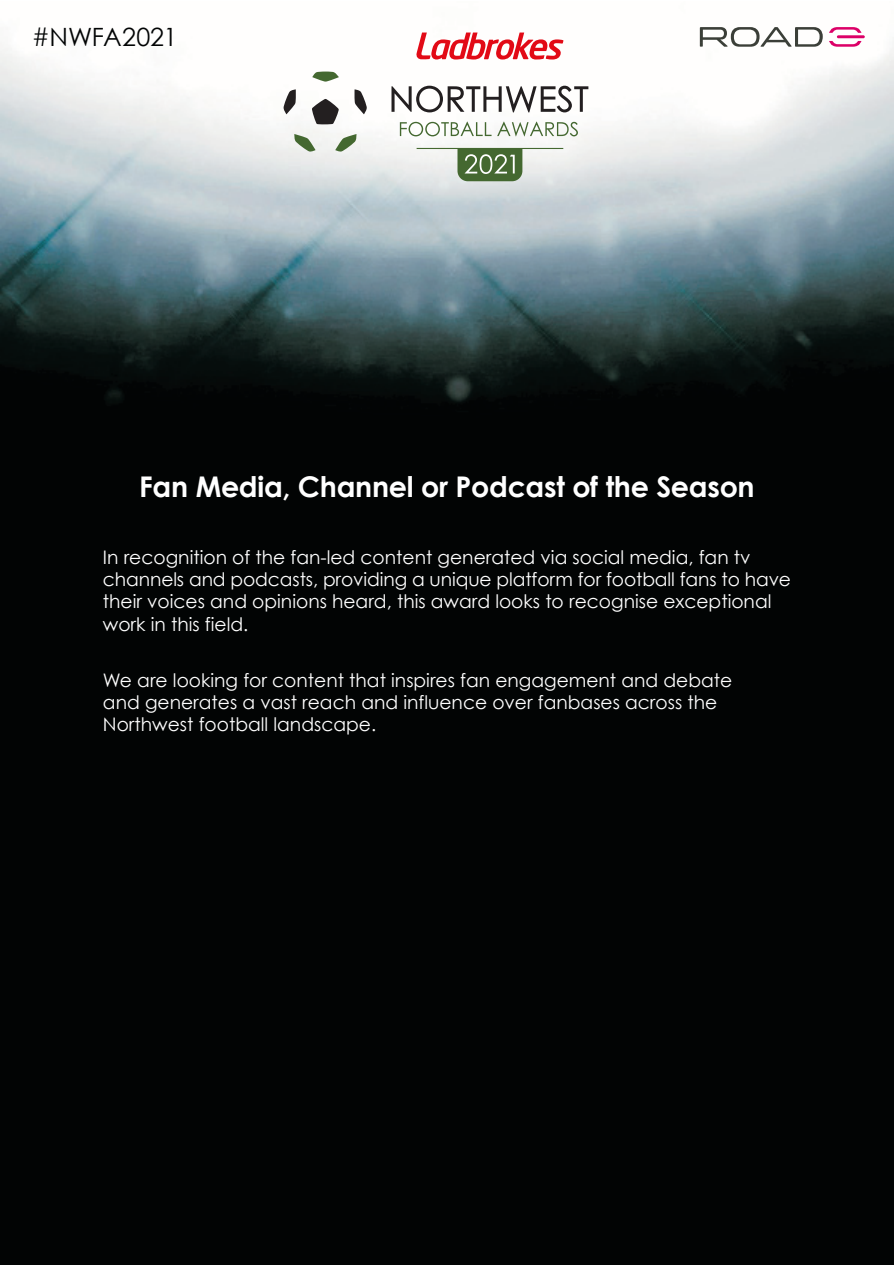
<style>
.page{position:relative;width:894px;height:1265px;background:#fff}
.page>*{position:absolute;margin:0;border:0;box-sizing:border-box;transform-origin:0 0}
.t1{font:700 28.5px "Century Gothic";letter-spacing:-.01em;color:#fff}
.t2{font:25.2px "Century Gothic";color:#020404}
.t3{font:18.6px/22.4px "Century Gothic";color:#fff}
</style>
<div class="page">
<img style="left:1px;top:27px;width:893px;height:1237px">
<svg style="left:700px;top:27px;width:123px;height:20px"></svg>
<svg style="left:829px;top:27px;width:36px;height:20px"></svg>
<svg style="left:311px;top:99px;width:28px;height:26px"></svg>
<svg style="left:312px;top:72px;width:27px;height:10px"></svg>
<svg style="left:354px;top:89px;width:13px;height:25px"></svg>
<svg style="left:284px;top:89px;width:12px;height:25px"></svg>
<svg style="left:294px;top:134px;width:22px;height:18px"></svg>
<svg style="left:335px;top:134px;width:22px;height:18px"></svg>
<svg style="left:400px;top:122px;width:178px;height:14px"></svg>
<svg style="left:392px;top:86px;width:196px;height:26px"></svg>
<svg style="left:416px;top:33px;width:148px;height:27px"></svg>
<svg style="left:417px;top:148px;width:146px;height:33px"></svg>
<h2 class="t2" style="left:32px;top:20px;width:147px">#NWFA2021</h2>
<h1 class="t1" style="left:139px;top:468px;width:617px">Fan Media, Channel or Podcast of the Season</h1>
<p class="t3" style="left:103px;top:545px;width:690px">In recognition of the fan-led content generated via social media, fan tv channels and podcasts, providing a unique platform for football fans to have their voices and opinions heard, this award looks to recognise exceptional work in this field.</p>
<p class="t3" style="left:103px;top:668px;width:631px">We are looking for content that inspires fan engagement and debate and generates a vast reach and influence over fanbases across the<br>Northwest football landscape.</p>
</div>
